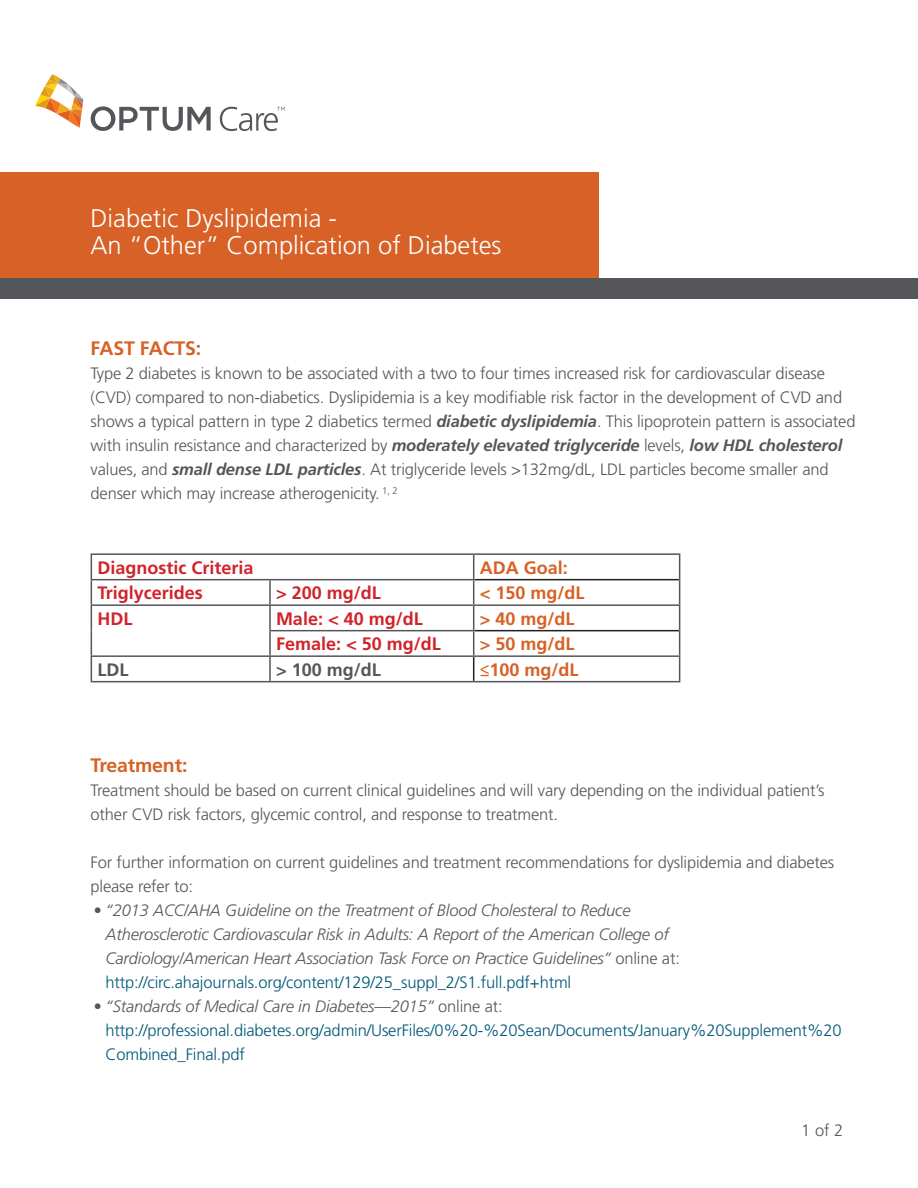
<style>
.page{position:relative;width:918px;height:1188px;background:#fff}
.page>*{position:absolute;margin:0;border:0;box-sizing:border-box;transform-origin:0 0}
.t1{font:300 25.5px/27px "Frutiger LT Std";color:#fff}
.t2{font:700 19.5px "Frutiger LT Std";letter-spacing:-.01em;color:#d76126}
.t3{font:700 18px "Frutiger LT Std";color:#d1232a}
.t4{font:700 18px "Frutiger LT Std";color:#d76126}
.t5{font:700 18px "Frutiger LT Std";color:#55565a}
.t6{font:300 16.5px/24px "Frutiger LT Std";letter-spacing:-.01em;color:#55565a}
.t7{font:italic 300 16.5px/24px "Frutiger LT Std";letter-spacing:-.01em;color:#55565a}
.t8{font:300 16.5px/24px "Frutiger LT Std";letter-spacing:-.01em;color:#005778}
.s1{font-weight:700;font-style:italic}
.s2{font-style:normal}
.s3{font-style:normal;color:#005778}
.s4{font-style:italic;color:#55565a}
.s5{color:#55565a}
</style>
<div class="page">
<svg style="left:35px;top:74px;width:48px;height:54px"></svg>
<svg style="left:91px;top:106px;width:120px;height:25px"></svg>
<svg style="left:220px;top:107px;width:65px;height:24px"></svg>
<div style="left:0;top:173px;width:598px;height:105px;background:#d76126"></div>
<div style="left:0;top:278px;width:918px;height:20px;background:#55565a"></div>
<hr style="left:474px;top:579px;width:205px;height:1px;background:#231f20">
<hr style="left:474px;top:630px;width:205px;height:1px;background:#231f20">
<hr style="left:474px;top:553px;width:206px;height:2px;background:#55565a">
<hr style="left:270px;top:681px;width:204px;height:1px;background:#55565a">
<hr style="left:474px;top:681px;width:206px;height:1px;background:#55565a">
<hr style="left:474px;top:604px;width:206px;height:2px;background:#55565a">
<svg style="left:679px;top:555px;width:1px;height:126px"></svg>
<hr style="left:474px;top:655px;width:206px;height:2px;background:#55565a">
<hr style="left:270px;top:579px;width:204px;height:1px;background:#55565a">
<hr style="left:269px;top:631px;width:2px;height:24px;background:#55565a">
<hr style="left:270px;top:655px;width:204px;height:2px;background:#55565a">
<hr style="left:91px;top:655px;width:179px;height:2px;background:#55565a">
<hr style="left:269px;top:657px;width:2px;height:24px;background:#55565a">
<hr style="left:91px;top:681px;width:179px;height:1px;background:#55565a">
<hr style="left:91px;top:553px;width:179px;height:2px;background:#55565a">
<hr style="left:270px;top:553px;width:204px;height:2px;background:#55565a">
<hr style="left:91px;top:579px;width:179px;height:1px;background:#55565a">
<svg style="left:91px;top:555px;width:1px;height:126px"></svg>
<hr style="left:269px;top:580px;width:2px;height:24px;background:#55565a">
<hr style="left:91px;top:604px;width:179px;height:2px;background:#55565a">
<hr style="left:270px;top:604px;width:204px;height:2px;background:#55565a">
<hr style="left:269px;top:606px;width:2px;height:24px;background:#55565a">
<svg style="left:473px;top:555px;width:1px;height:126px"></svg>
<hr style="left:269px;top:630px;width:205px;height:1px;background:#55565a">
<h1 class="t1" style="left:91px;top:205px;width:412px">Diabetic Dyslipidemia -<br>An “Other” Complication of Diabetes</h1>
<p class="t2" style="left:91px;top:337px;width:112px">FAST FACTS:</p>
<p class="t6" style="left:91px;top:362px;width:766px">Type 2 diabetes is known to be associated with a two to four times increased risk for cardiovascular disease (CVD) compared to non-diabetics. Dyslipidemia is a key modifiable risk factor in the development of CVD and shows a typical pattern in type 2 diabetics termed <span class="s1">diabetic dyslipidemia</span>. This lipoprotein pattern is associated with insulin resistance and characterized by <span class="s1">moderately elevated triglyceride</span> levels, <span class="s1">low HDL cholesterol </span>values, and <span class="s1">small dense LDL particles</span>. At triglyceride levels &gt;132mg/dL, LDL particles become smaller and denser which may increase atherogenicity. <sup>1,</sup> <sup>2</sup></p>
<p class="t3" style="left:97px;top:557px;width:158px">Diagnostic Criteria</p>
<p class="t4" style="left:480px;top:557px;width:90px">ADA Goal:</p>
<p class="t3" style="left:97px;top:582px;width:107px">Triglycerides</p>
<p class="t3" style="left:276px;top:582px;width:106px">&gt; 200 mg/dL</p>
<p class="t4" style="left:480px;top:582px;width:106px">&lt; 150 mg/dL</p>
<p class="t3" style="left:97px;top:608px;width:36px">HDL</p>
<p class="t3" style="left:276px;top:608px;width:148px">Male: &lt; 40 mg/dL</p>
<p class="t4" style="left:480px;top:608px;width:96px">&gt; 40 mg/dL</p>
<p class="t3" style="left:276px;top:633px;width:166px">Female: &lt; 50 mg/dL</p>
<p class="t4" style="left:480px;top:633px;width:96px">&gt; 50 mg/dL</p>
<p class="t5" style="left:97px;top:659px;width:32px">LDL</p>
<p class="t5" style="left:276px;top:659px;width:106px">&gt; 100 mg/dL</p>
<p class="t4" style="left:480px;top:659px;width:100px">≤100 mg/dL</p>
<p class="t2" style="left:91px;top:754px;width:98px">Treatment:</p>
<p class="t6" style="left:91px;top:779px;width:735px">Treatment should be based on current clinical guidelines and will vary depending on the individual patient’s other CVD risk factors, glycemic control, and response to treatment.</p>
<p class="t6" style="left:91px;top:851px;width:745px">For further information on current guidelines and treatment recommendations for dyslipidemia and diabetes please refer to:</p>
<p class="t7" style="left:106px;top:899px;width:576px;text-indent:-12px">• “2013 ACC/AHA Guideline on the Treatment of Blood Cholesteral to Reduce Atherosclerotic Cardiovascular Risk in Adults: A Report of the American College of Cardiology/American Heart Association Task Force on Practice Guidelines” <span class="s2">online at: </span><span class="s3">http://circ.ahajournals.org/content/129/25_suppl_2/S1.full.pdf+html</span></p>
<p class="t8" style="left:106px;top:995px;width:738px;text-indent:-12px"><span class="s4">• “Standards of Medical Care in Diabetes—2015”</span> <span class="s5">online at: </span>http://professional.diabetes.org/admin/UserFiles/0%20-%20Sean/Documents/January%20Supplement%20<br>Combined_Final.pdf</p>
<p class="t6" style="left:801px;top:1118px;width:44px">1 of 2</p>
</div>
